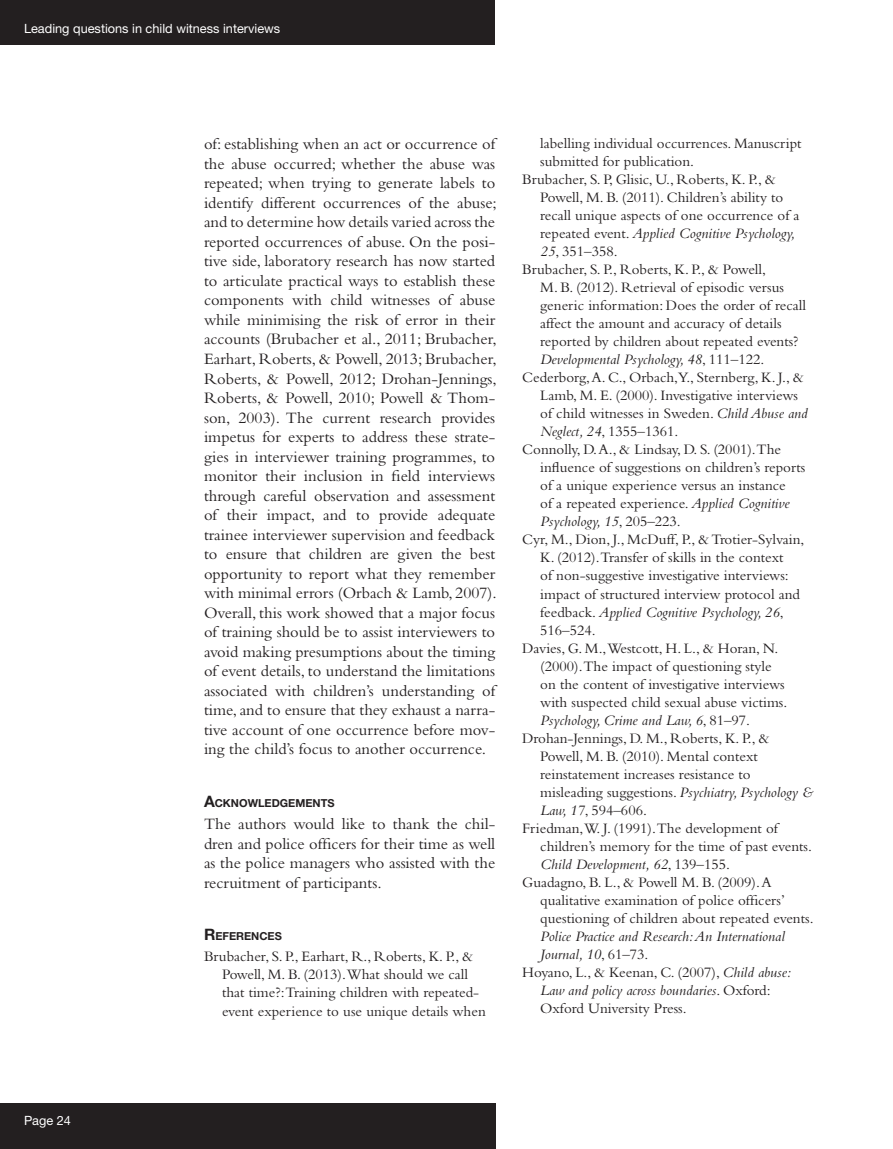
<style>
.page{position:relative;width:893px;height:1149px;background:#fff}
.page>*{position:absolute;margin:0;border:0;box-sizing:border-box;transform-origin:0 0}
.t1{font:16.5px/19.5px "Bembo";color:#231f20;text-align:justify}
.t2{font:15px/18px "Bembo";color:#231f20}
.t3{font:italic 15px "Bembo";color:#231f20}
.t4{font:12.75px "Helvetica Neue";color:#fff}
.t5{font:700 10.95px "Helvetica Neue";color:#231f20}
.s1{font-size:15.75px}
.s2{font-style:normal}
.s3{font-style:italic}
</style>
<div class="page">
<div style="left:0;top:0;width:495px;height:44px;background:#231f20"></div>
<div style="left:0;top:1102px;width:495px;height:46px;background:#231f20"></div>
<p class="t4" style="left:24px;top:21px;width:258px">Leading questions in child witness interviews</p>
<p class="t4" style="left:24px;top:1112px;width:48px">Page 24</p>
<p class="t1" style="left:204px;top:134px;width:294px">of: establishing when an act or occurrence of the abuse occurred; whether the abuse was repeated; when trying to generate labels to identify different occurrences of the abuse; and to determine how details varied across the reported occurrences of abuse. On the posi&shy;tive side, laboratory research has now started to articulate practical ways to establish these components with child witnesses of abuse while minimising the risk of error in their accounts (Brubacher et al., 2011; Brubacher, Earhart, Roberts, &amp; Powell, 2013; Brubacher, Roberts, &amp; Powell, 2012; Drohan-Jennings, Roberts, &amp; Powell, 2010; Powell &amp; Thom&shy;son, 2003). The current research provides impetus for experts to address these strate&shy;gies in interviewer training programmes, to monitor their inclusion in field interviews through careful observation and assessment of their impact, and to provide adequate trainee interviewer supervision and feedback to ensure that children are given the best opportunity to report what they remember with minimal errors (Orbach &amp; Lamb, 2007).<br>Overall, this work showed that a major focus of training should be to assist interviewers to avoid making presumptions about the timing of event details, to understand the limitations associated with children’s understanding of time, and to ensure that they exhaust a narra&shy;tive account of one occurrence before mov&shy;ing the child’s focus to another occurrence.</p>
<p class="t5" style="left:204px;top:795px;width:132px"><span class="s1">A</span>CKNOWLEDGEMENTS</p>
<p class="t1" style="left:204px;top:813px;width:293px">The authors would like to thank the chil&shy;dren and police officers for their time as well as the police managers who assisted with the recruitment of participants.</p>
<p class="t5" style="left:204px;top:929px;width:79px"><span class="s1">R</span>EFERENCES</p>
<p class="t2" style="left:222px;top:947px;width:265px;text-indent:-18px">Brubacher, S. P., Earhart, R., Roberts, K. P., &amp; Powell, M. B. (2013).What should we call that time?:Training children with repeated&shy;event experience to use unique details when</p>
<p class="t2" style="left:540px;top:134px;width:263px">labelling individual occurrences. Manuscript</p>
<p class="t2" style="left:540px;top:152px;width:155px">submitted for publication.</p>
<p class="t2" style="left:522px;top:170px;width:255px">Brubacher, S. P, Glisic, U., Roberts, K. P., &amp;</p>
<p class="t2" style="left:540px;top:188px;width:245px">Powell, M. B. (2011). Children’s ability to</p>
<p class="t2" style="left:540px;top:206px;width:261px">recall unique aspects of one occurrence of a</p>
<p class="t3" style="left:540px;top:224px;width:257px"><span class="s2">repeated event.</span> Applied Cognitive Psychology,</p>
<p class="t2" style="left:540px;top:242px;width:79px"><span class="s3">25</span>, 351–358.</p>
<p class="t2" style="left:522px;top:260px;width:245px">Brubacher, S. P., Roberts, K. P., &amp; Powell,</p>
<p class="t2" style="left:540px;top:278px;width:245px">M. B. (2012). Retrieval of episodic versus</p>
<p class="t2" style="left:540px;top:296px;width:267px">generic information: Does the order of recall</p>
<p class="t2" style="left:540px;top:314px;width:243px">affect the amount and accuracy of details</p>
<p class="t2" style="left:540px;top:332px;width:260px">reported by children about repeated events?</p>
<p class="t3" style="left:540px;top:351px;width:226px">Developmental Psychology, 48<span class="s2">, 111–122.</span></p>
<p class="t2" style="left:522px;top:368px;width:283px">Cederborg, A. C., Orbach,Y., Sternberg, K. J., &amp;</p>
<p class="t2" style="left:540px;top:386px;width:259px">Lamb, M. E. (2000). Investigative interviews</p>
<p class="t2" style="left:540px;top:404px;width:269px">of child witnesses in Sweden. <span class="s3">Child Abuse and</span></p>
<p class="t2" style="left:540px;top:422px;width:140px"><span class="s3">Neglect, 24</span>, 1355–1361.</p>
<p class="t2" style="left:522px;top:440px;width:260px">Connolly, D. A., &amp; Lindsay, D. S. (2001).The</p>
<p class="t2" style="left:540px;top:458px;width:267px">influence of suggestions on children’s reports</p>
<p class="t2" style="left:540px;top:476px;width:247px">of a unique experience versus an instance</p>
<p class="t2" style="left:540px;top:494px;width:251px">of a repeated experience. <span class="s3">Applied Cognitive</span></p>
<p class="t3" style="left:540px;top:513px;width:142px">Psychology, 15<span class="s2">, 205–223.</span></p>
<p class="t2" style="left:522px;top:530px;width:284px">Cyr, M., Dion, J., McDuff, P., &amp; Trotier-Sylvain,</p>
<p class="t2" style="left:540px;top:548px;width:245px">K. (2012).Transfer of skills in the context</p>
<p class="t2" style="left:540px;top:566px;width:250px">of non-suggestive investigative interviews:</p>
<p class="t2" style="left:540px;top:584px;width:261px">impact of structured interview protocol and</p>
<p class="t3" style="left:540px;top:603px;width:245px"><span class="s2">feedback.</span> Applied Cognitive Psychology, 26<span class="s2">,</span></p>
<p class="t2" style="left:540px;top:620px;width:57px">516–524.</p>
<p class="t2" style="left:522px;top:638px;width:258px">Davies, G. M.,Westcott, H. L., &amp; Horan, N.</p>
<p class="t2" style="left:540px;top:656px;width:233px">(2000).The impact of questioning style</p>
<p class="t2" style="left:540px;top:674px;width:246px">on the content of investigative interviews</p>
<p class="t2" style="left:540px;top:692px;width:249px">with suspected child sexual abuse victims.</p>
<p class="t3" style="left:540px;top:711px;width:211px">Psychology, Crime and Law, 6<span class="s2">, 81–97.</span></p>
<p class="t2" style="left:522px;top:728px;width:249px">Drohan-Jennings, D. M., Roberts, K. P., &amp;</p>
<p class="t2" style="left:540px;top:746px;width:219px">Powell, M. B. (2010). Mental context</p>
<p class="t2" style="left:540px;top:764px;width:212px">reinstatement increases resistance to</p>
<p class="t2" style="left:540px;top:782px;width:274px">misleading suggestions. <span class="s3">Psychiatry, Psychology &amp;</span></p>
<p class="t2" style="left:540px;top:800px;width:108px"><span class="s3">Law, 17</span>, 594–606.</p>
<p class="t2" style="left:522px;top:818px;width:257px">Friedman,W. J. (1991).The development of</p>
<p class="t2" style="left:540px;top:836px;width:273px">children’s memory for the time of past events.</p>
<p class="t3" style="left:540px;top:855px;width:191px">Child Development, 62<span class="s2">, 139–155.</span></p>
<p class="t2" style="left:522px;top:872px;width:251px">Guadagno, B. L., &amp; Powell M. B. (2009). A</p>
<p class="t2" style="left:540px;top:890px;width:246px">qualitative examination of police officers’</p>
<p class="t2" style="left:540px;top:908px;width:275px">questioning of children about repeated events.</p>
<p class="t3" style="left:540px;top:927px;width:246px">Police Practice and Research: An International</p>
<p class="t3" style="left:540px;top:945px;width:110px">Journal, 10<span class="s2">, 61–73.</span></p>
<p class="t2" style="left:522px;top:962px;width:270px">Hoyano, L., &amp; Keenan, C. (2007), <span class="s3">Child abuse:</span></p>
<p class="t3" style="left:540px;top:981px;width:232px">Law and policy across boundaries<span class="s2">. Oxford:</span></p>
<p class="t2" style="left:540px;top:998px;width:148px">Oxford University Press.</p>
</div>
